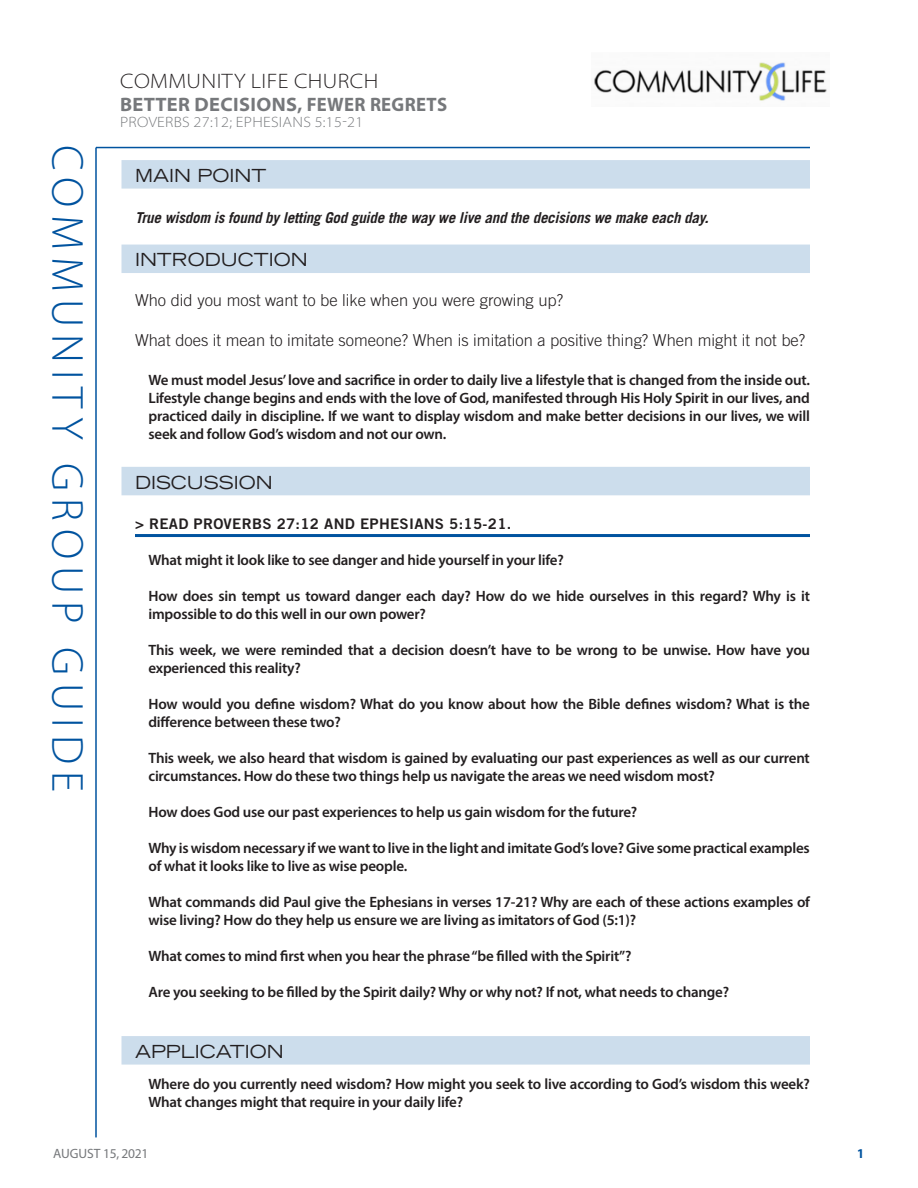
<style>
.page{position:relative;width:918px;height:1188px;background:#fff}
.page>*{position:absolute;margin:0;border:0;box-sizing:border-box;transform-origin:0 0}
.t1{font:300 45px "Myriad Pro";letter-spacing:.16em;color:#00539f}
.Series_Subtitle_and{font:300 semi-expanded 21px "Myriad Pro";letter-spacing:.02em;color:#231f20}
.Series_Subtitle_and-2{font:700 semi-expanded 19.5px "Myriad Pro";letter-spacing:.02em;color:#76787b;scale:.96 1}
.SECTION_HEADER{font:expanded 18px "Trade Gothic LT Std";color:#231f20}
.QUESTIONS{font:300 16.5px "Trade Gothic LT Std";color:#231f20}
.BASIC_BODY{font:600 15px/18px "Myriad Pro";letter-spacing:-.015em;color:#231f20}
.INTRO_TEXT{font:italic 700 15px "Trade Gothic LT Std";letter-spacing:-.015em;color:#231f20}
.Series_Subtitle_and-3{font:300 semi-expanded 15px "Myriad Pro";letter-spacing:.02em;color:#76787b}
.SUBHEAD_LINE{font:14.55px "Trade Gothic LT Std Bd 2";letter-spacing:.02em;color:#231f20}
.SERIES_TITLE{font:13.5px "Myriad Pro";letter-spacing:-.02em;color:#76787b}
.t2{font:700 semi-condensed 13.5px "Myriad Pro";color:#00539f}
.s1{font-stretch:normal}
</style>
<div class="page">
<hr style="left:95px;top:148px;width:2px;height:989px;background:#00539f">
<hr style="left:96px;top:147px;width:714px;height:1px;background:#00539f">
<img style="left:594px;top:62px;width:233px;height:39px">
<div style="left:122px;top:160px;width:688px;height:29px;background:#ccddec"></div>
<div style="left:122px;top:245px;width:688px;height:28px;background:#ccddec"></div>
<div style="left:122px;top:467px;width:688px;height:28px;background:#ccddec"></div>
<hr style="left:135px;top:534px;width:675px;height:3px;background:#00539f">
<div style="left:122px;top:1036px;width:688px;height:29px;background:#ccddec"></div>
<h1 class="t1" style="left:95px;top:145px;width:648px;rotate:90deg">COMMUNITY GROUP GUIDE</h1>
<p class="Series_Subtitle_and" style="left:120px;top:68px;width:260px">COMMUNITY LIFE CHURCH</p>
<p class="Series_Subtitle_and-2" style="left:120px;top:91px;width:342px">BETTER DECISIONS<span class="s1">, FEWER REGRETS</span></p>
<p class="Series_Subtitle_and-3" style="left:120px;top:113px;width:245px">PROVERBS 27:12; EPHESIANS 5:15-21</p>
<p class="SECTION_HEADER" style="left:135px;top:164px;width:133px">MAIN POINT</p>
<p class="INTRO_TEXT" style="left:135px;top:209px;width:575px">True wisdom is found by letting God guide the way we live and the decisions we make each day.</p>
<p class="SECTION_HEADER" style="left:135px;top:248px;width:174px">INTRODUCTION</p>
<p class="QUESTIONS" style="left:135px;top:291px;width:430px">Who did you most want to be like when you were growing up?</p>
<p class="QUESTIONS" style="left:135px;top:331px;width:672px">What does it mean to imitate someone? When is imitation a positive thing? When might it not be?</p>
<p class="BASIC_BODY" style="left:148px;top:370px;width:663px;text-align:justify">We must model Jesus’ love and sacrifice in order to daily live a lifestyle that is changed from the inside out.<br>Lifestyle change begins and ends with the love of God, manifested through His Holy Spirit in our lives, and practiced daily in discipline. If we want to display wisdom and make better decisions in our lives, we will seek and follow God’s wisdom and not our own.</p>
<p class="SECTION_HEADER" style="left:135px;top:470px;width:139px">DISCUSSION</p>
<p class="SUBHEAD_LINE" style="left:135px;top:514px;width:378px">&gt; READ PROVERBS 27:12 AND EPHESIANS 5:15-21.</p>
<p class="BASIC_BODY" style="left:148px;top:550px;width:417px">What might it look like to see danger and hide yourself in your life?</p>
<p class="BASIC_BODY" style="left:148px;top:586px;width:663px">How does sin tempt us toward danger each day? How do we hide ourselves in this regard? Why is it impossible to do this well in our own power?</p>
<p class="BASIC_BODY" style="left:148px;top:640px;width:663px">This week, we were reminded that a decision doesn’t have to be wrong to be unwise. How have you experienced this reality?</p>
<p class="BASIC_BODY" style="left:148px;top:694px;width:663px">How would you define wisdom? What do you know about how the Bible defines wisdom? What is the difference between these two?</p>
<p class="BASIC_BODY" style="left:148px;top:748px;width:663px">This week, we also heard that wisdom is gained by evaluating our past experiences as well as our current circumstances. How do these two things help us navigate the areas we need wisdom most?</p>
<p class="BASIC_BODY" style="left:148px;top:802px;width:490px">How does God use our past experiences to help us gain wisdom for the future?</p>
<p class="BASIC_BODY" style="left:148px;top:838px;width:663px">Why is wisdom necessary if we want to live in the light and imitate God’s love? Give some practical examples of what it looks like to live as wise people.</p>
<p class="BASIC_BODY" style="left:148px;top:892px;width:663px">What commands did Paul give the Ephesians in verses 17-21? Why are each of these actions examples of wise living? How do they help us ensure we are living as imitators of God (5:1)?</p>
<p class="BASIC_BODY" style="left:148px;top:946px;width:485px">What comes to mind first when you hear the phrase “be filled with the Spirit”?</p>
<p class="BASIC_BODY" style="left:148px;top:982px;width:582px">Are you seeking to be filled by the Spirit daily? Why or why not? If not, what needs to change?</p>
<p class="SECTION_HEADER" style="left:135px;top:1040px;width:150px">APPLICATION</p>
<p class="BASIC_BODY" style="left:148px;top:1075px;width:663px">Where do you currently need wisdom? How might you seek to live according to God’s wisdom this week?<br>What changes might that require in your daily life?</p>
<p class="SERIES_TITLE" style="left:53px;top:1145px;width:97px">AUGUST 15, 2021</p>
<p class="t2" style="left:857px;top:1145px;width:8px">1</p>
</div>
